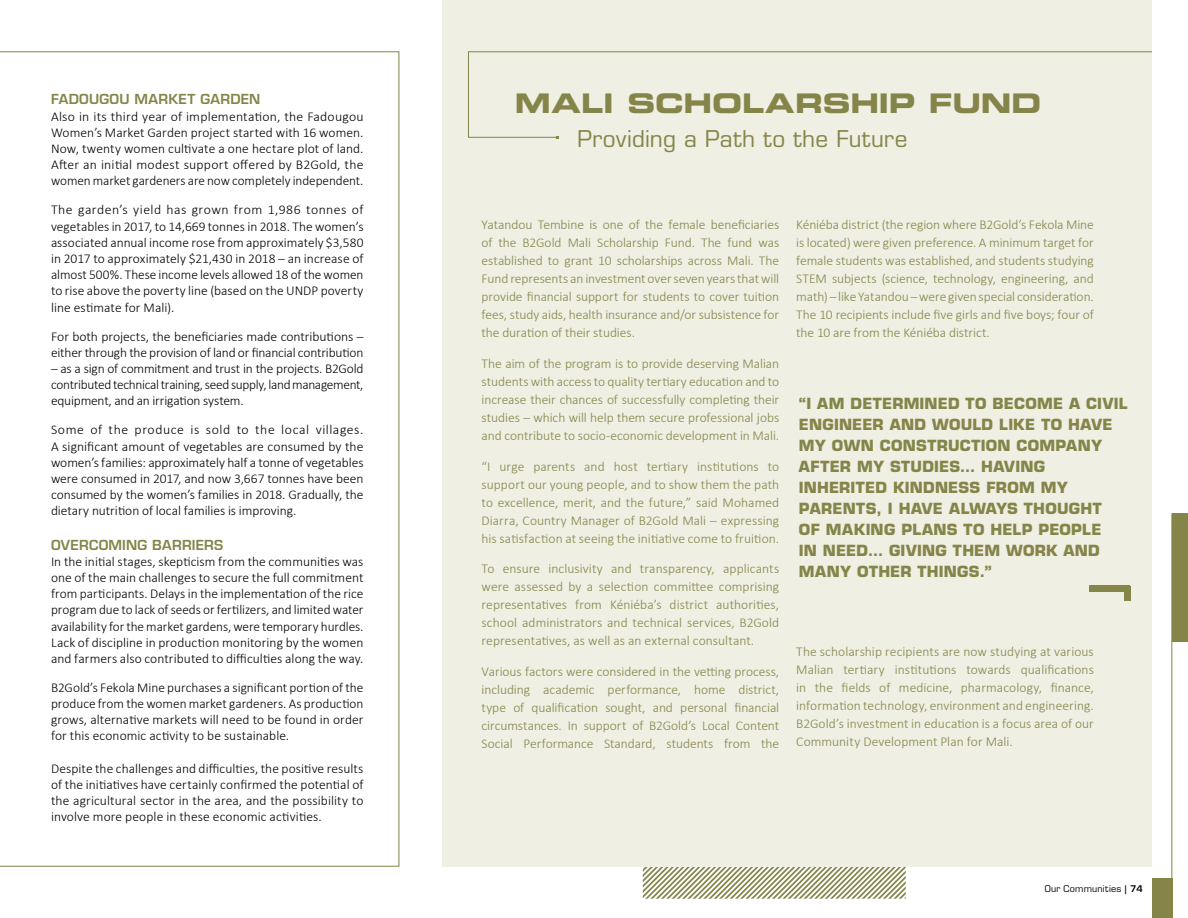
<style>
.page{position:relative;width:1188px;height:918px;background:#fff}
.page>*{position:absolute;margin:0;border:0;box-sizing:border-box;transform-origin:0 0}
.t1{font:27px "Eurostile LT Std Bold Ex 2";letter-spacing:-.005em;color:#858449}
.t2{font:22.5px "Eurostile LT Std";letter-spacing:.025em;color:#858449}
.t3{font:700 15px/21px "Eurostile LT Std";letter-spacing:.02em;color:#858449}
.t4{font:300 13.5px/18px "Calibri";color:#858449;text-align:justify}
.t5{font:300 13.5px/16.2px "Calibri";color:#000;text-align:justify}
.t6{font:600 13.5px "Eurostile LT Std";letter-spacing:.025em;color:#858449}
.t7{font:9px "Eurostile LT Std";letter-spacing:.03em;color:#000}
.s1{font-weight:600}
</style>
<div class="page">
<div style="left:1152px;top:879px;width:20px;height:39px;background:#858449"></div>
<hr style="left:1172px;top:513px;width:1px;height:405px;background:#858449">
<div style="left:1172px;top:513px;width:16px;height:129px;background:#858449"></div>
<svg style="left:643px;top:867px;width:263px;height:32px"></svg>
<div style="left:442px;top:0;width:710px;height:867px;background:#efefe3"></div>
<svg style="left:0;top:51px;width:400px;height:816px"></svg>
<div style="left:1090px;top:586px;width:40px;height:6px;background:#858449"></div>
<div style="left:1124px;top:586px;width:6px;height:15px;background:#858449"></div>
<svg style="left:468px;top:51px;width:684px;height:87px"></svg>
<p class="t6" style="left:51px;top:91px;width:160px">FADOUGOU MARKET GAR</p>
<p class="t6" style="left:230px;top:91px;width:21px">DEN</p>
<p class="t5" style="left:51px;top:108px;width:314px">Also in its third year of implementation, the Fadougou Women’s Market Garden project started with 16 women.<br>Now, twenty women cultivate a one hectare plot of land.<br>After an initial modest support offered by B2Gold, the women market gardeners are now completely independent.</p>
<p class="t5" style="left:51px;top:202px;width:314px">The garden’s yield has grown from 1,986 tonnes of vegetables in 2017, to 14,669 tonnes in 2018. The women’s associated annual income rose from approximately $3,580 in 2017 to approximately $21,430 in 2018 – an increase of almost 500%. These income levels allowed 18 of the women to rise above the poverty line (based on the UNDP poverty line estimate for Mali).</p>
<p class="t5" style="left:51px;top:328px;width:314px">For both projects, the beneficiaries made contributions – either through the provision of land or financial contribution</p>
<p class="t5" style="left:51px;top:360px;width:314px">– as a sign of commitment and trust in the projects. B2Gold contributed technical training, seed supply, land management, equipment, and an irrigation system.</p>
<p class="t5" style="left:51px;top:422px;width:314px">Some of the produce is sold to the local villages.<br>A significant amount of vegetables are consumed by the women’s families: approximately half a tonne of vegetables were consumed in 2017, and now 3,667 tonnes have been consumed by the women’s families in 2018. Gradually, the dietary nutrition of local families is improving.</p>
<p class="t6" style="left:51px;top:536px;width:59px">OVERCOMIN</p>
<p class="t6" style="left:137px;top:536px;width:25px">G BARRIERS</p>
<p class="t5" style="left:51px;top:553px;width:314px">In the initial stages, skepticism from the communities was one of the main challenges to secure the full commitment from participants. Delays in the implementation of the rice program due to lack of seeds or fertilizers, and limited water availability for the market gardens, were temporary hurdles.<br>Lack of discipline in production monitoring by the women and farmers also contributed to difficulties along the way.</p>
<p class="t5" style="left:51px;top:679px;width:314px">B2Gold’s Fekola Mine purchases a significant portion of the produce from the women market gardeners. As production grows, alternative markets will need to be found in order for this economic activity to be sustainable.</p>
<p class="t5" style="left:51px;top:760px;width:314px">Despite the challenges and difficulties, the positive results of the initiatives have certainly confirmed the potential of the agricultural sector in the area, and the possibility to involve more people in these economic activities.</p>
<h1 class="t1" style="left:515px;top:84px;width:520px">MALI SCHOLARSHIP FUND</h1>
<h2 class="t2" style="left:577px;top:125px;width:332px">Providing a Path to the Future</h2>
<p class="t4" style="left:482px;top:216px;width:299px">Yatandou Tembine is one of the female beneficiaries of the B2Gold Mali Scholarship Fund. The fund was established to grant 10 scholarships across Mali. The Fund represents an investment over seven years that will provide financial support for students to cover tuition fees, study aids, health insurance and/or subsistence for the duration of their studies.</p>
<p class="t4" style="left:482px;top:354px;width:299px">The aim of the program is to provide deserving Malian students with access to quality tertiary education and to increase their chances of successfully completing their studies – which will help them secure professional jobs and contribute to socio-economic development in Mali.</p>
<p class="t4" style="left:482px;top:457px;width:299px">“I urge parents and host tertiary institutions to support our young people, and to show them the path to excellence, merit, and the future,” said Mohamed Diarra, Country Manager of B2Gold Mali – expressing his satisfaction at seeing the initiative come to fruition.</p>
<p class="t4" style="left:482px;top:560px;width:299px">To ensure inclusivity and transparency, applicants were assessed by a selection committee comprising representatives from Kéniéba’s district authorities, school administrators and technical services, B2Gold representatives, as well as an external consultant.</p>
<p class="t4" style="left:482px;top:662px;width:299px">Various factors were considered in the vetting process, including academic performance, home district, type of qualification sought, and personal financial circumstances. In support of B2Gold’s Local Content Social Performance Standard, students from the</p>
<p class="t4" style="left:796px;top:215px;width:299px">Kéniéba district (the region where B2Gold’s Fekola Mine is located) were given preference. A minimum target for female students was established, and students studying STEM subjects (science, technology, engineering, and math) – like Yatandou – were given special consideration.<br>The 10 recipients include five girls and five boys; four of the 10 are from the Kéniéba district.</p>
<p class="t3" style="left:799px;top:393px;width:330px">“I AM DETERMINED TO BECOME A CIVIL<br>ENGINEER AND WOULD LIKE TO HAVE<br>MY OWN CONSTRUCTION COMPANY<br>AFTER MY STUDIES… HAVING<br>INHERITED KINDNESS FROM MY<br>PARENTS, I HAVE ALWAYS THOUG HT<br>OF MAKING PLANS TO HELP PEOPLE<br>IN NEED… GIVING THEM WORK AND<br>MANY OTHER THINGS.”</p>
<p class="t4" style="left:796px;top:642px;width:299px">The scholarship recipients are now studying at various Malian tertiary institutions towards qualifications in the fields of medicine, pharmacology, finance, information technology, environment and engineering.<br>B2Gold’s investment in education is a focus area of our Community Development Plan for Mali.</p>
<p class="t7" style="left:1045px;top:883px;width:100px">Our Communities <span class="s1">| 74</span></p>
</div>
